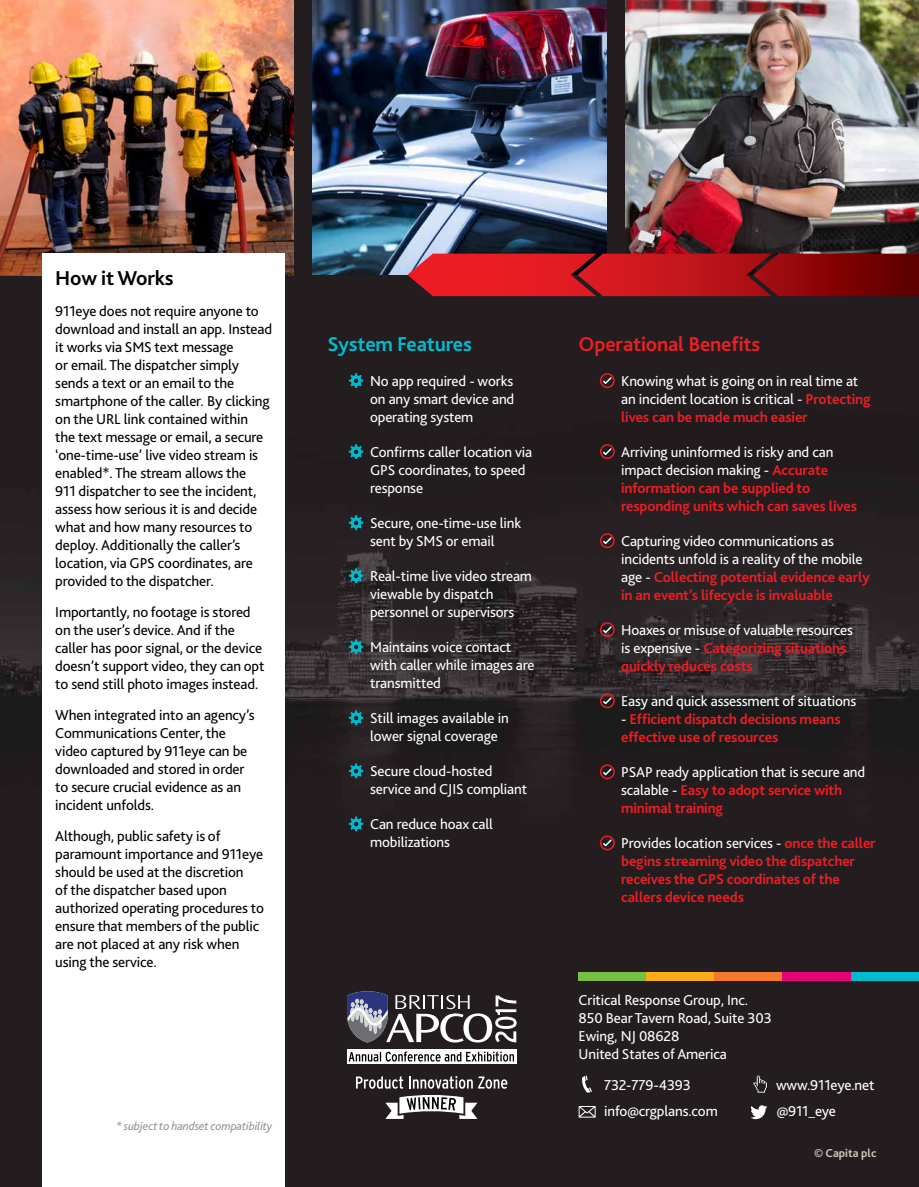
<style>
.page{position:relative;width:919px;height:1187px;background:#fff}
.page>*{position:absolute;margin:0;border:0;box-sizing:border-box;transform-origin:0 0}
.t1{font:700 21px "Bliss 2";letter-spacing:-.01em;color:#ed1d24}
.t2{font:700 21px "Bliss 2";letter-spacing:-.01em;color:#00bbce}
.t3{font:700 21px "Bliss 2";letter-spacing:-.01em;color:#000}
.t4{font:15px/18px "Bliss 2";letter-spacing:-.01em;color:#fff}
.t5{font:15px/18px "Bliss 2";letter-spacing:-.01em;color:#000}
.t6{font:700 15px/18px "Bliss 2";letter-spacing:-.01em;color:#ed1d24}
.t7{font:italic 12px "Bliss 2";letter-spacing:-.01em;color:#8d978e}
.t8{font:700 12px "Bliss 2";color:#d0c7bd}
.s1{font-weight:700;color:#ed1d24}
.s2{font-weight:400;color:#fff}
</style>
<div class="page">
<img style="left:0;top:0;width:918px;height:1186px">
<img style="left:313px;top:0;width:293px;height:275px">
<img style="left:0;top:0;width:293px;height:275px">
<img style="left:625px;top:0;width:293px;height:253px">
<svg style="left:349px;top:373px;width:14px;height:15px"></svg>
<svg style="left:349px;top:444px;width:14px;height:15px"></svg>
<svg style="left:349px;top:515px;width:14px;height:15px"></svg>
<svg style="left:349px;top:568px;width:14px;height:15px"></svg>
<svg style="left:349px;top:639px;width:14px;height:15px"></svg>
<svg style="left:349px;top:710px;width:14px;height:15px"></svg>
<svg style="left:349px;top:763px;width:14px;height:15px"></svg>
<svg style="left:349px;top:816px;width:14px;height:15px"></svg>
<svg style="left:582px;top:1075px;width:10px;height:17px"></svg>
<svg style="left:753px;top:1075px;width:13px;height:17px"></svg>
<svg style="left:578px;top:1105px;width:17px;height:12px"></svg>
<svg style="left:750px;top:1105px;width:17px;height:13px"></svg>
<div style="left:850px;top:971px;width:68px;height:9px;background:#00bbce"></div>
<div style="left:578px;top:971px;width:68px;height:9px;background:#75c044"></div>
<div style="left:646px;top:971px;width:68px;height:9px;background:#fbab18"></div>
<div style="left:714px;top:971px;width:68px;height:9px;background:#f4792d"></div>
<div style="left:782px;top:971px;width:68px;height:9px;background:#e40375"></div>
<svg style="left:347px;top:1049px;width:169px;height:15px"></svg>
<hr style="left:347px;top:1045px;width:169px;height:2px;background:#222124">
<svg style="left:348px;top:1051px;width:166px;height:10px"></svg>
<svg style="left:356px;top:1075px;width:47px;height:13px"></svg>
<svg style="left:409px;top:1075px;width:98px;height:13px"></svg>
<svg style="left:347px;top:991px;width:169px;height:51px"></svg>
<svg style="left:385px;top:1094px;width:92px;height:24px"></svg>
<div style="left:43px;top:253px;width:242px;height:933px;background:#fff"></div>
<svg style="left:600px;top:373px;width:14px;height:15px"></svg>
<svg style="left:600px;top:444px;width:14px;height:15px"></svg>
<svg style="left:600px;top:533px;width:14px;height:15px"></svg>
<svg style="left:600px;top:622px;width:14px;height:15px"></svg>
<svg style="left:600px;top:693px;width:14px;height:15px"></svg>
<svg style="left:600px;top:764px;width:14px;height:15px"></svg>
<svg style="left:600px;top:835px;width:14px;height:15px"></svg>
<svg style="left:407px;top:253px;width:511px;height:43px;background:#b3141a"></svg>
<h1 class="t3" style="left:55px;top:265px;width:120px">How it Works</h1>
<p class="t5" style="left:55px;top:302px;width:218px">911eye does not require anyone to download and install an app. Instead it works via SMS text message<br>or email. The dispatcher simply sends a text or an email to the smartphone of the caller. By clicking on the URL link contained within<br>the text message or email, a secure ‘one-time-use’ live video stream is enabled*. The stream allows the<br>911 dispatcher to see the incident, assess how serious it is and decide what and how many resources to deploy. Additionally the caller’s location, via GPS coordinates, are provided to the dispatcher.</p>
<p class="t5" style="left:55px;top:602px;width:211px">Importantly, no footage is stored on the user’s device. And if the caller has poor signal, or the device doesn’t support video, they can opt to send still photo images instead.</p>
<p class="t5" style="left:55px;top:705px;width:201px">When integrated into an agency’s<br>Communications Center, the video captured by 911eye can be downloaded and stored in order to secure crucial evidence as an incident unfolds.</p>
<p class="t5" style="left:55px;top:826px;width:210px">Although, public safety is of paramount importance and 911eye should be used at the discretion<br>of the dispatcher based upon authorized operating procedures to ensure that members of the public are not placed at any risk when using the service.</p>
<p class="t7" style="left:116px;top:1118px;width:158px">* subject to handset compatibility</p>
<h1 class="t2" style="left:327px;top:331px;width:146px">System Features</h1>
<p class="t4" style="left:370px;top:371px;width:146px;text-align:justify">No app required - works on any smart device and operating system</p>
<p class="t4" style="left:370px;top:442px;width:163px">Confirms caller location via<br>GPS coordinates, to speed response</p>
<p class="t4" style="left:370px;top:513px;width:153px">Secure, one-time-use link sent by SMS or email</p>
<p class="t4" style="left:370px;top:566px;width:163px">Real-time live video stream viewable by dispatch personnel or supervisors</p>
<p class="t4" style="left:370px;top:637px;width:166px">Maintains voice contact with caller while images are transmitted</p>
<p class="t4" style="left:370px;top:708px;width:140px">Still images available in lower signal coverage</p>
<p class="t4" style="left:370px;top:761px;width:158px">Secure cloud-hosted service and CJIS compliant</p>
<p class="t4" style="left:370px;top:814px;width:124px">Can reduce hoax call mobilizations</p>
<h1 class="t1" style="left:578px;top:331px;width:183px">Operational Benefits</h1>
<p class="t4" style="left:621px;top:371px;width:251px">Knowing what is going on in real time at an incident location is critical - <span class="s1">Protecting lives can be made much easier</span></p>
<p class="t6" style="left:621px;top:442px;width:237px"><span class="s2">Arriving uninformed is risky and can impact decision making -</span> Accurate information can be supplied to responding units which can saves lives</p>
<p class="t4" style="left:621px;top:531px;width:250px">Capturing video communications as incidents unfold is a reality of the mobile age - <span class="s1">Collecting potential evidence early in an event’s lifecycle is invaluable</span></p>
<p class="t4" style="left:621px;top:620px;width:233px">Hoaxes or misuse of valuable resources is expensive - <span class="s1">Categorizing situations quickly reduces costs</span></p>
<p class="t4" style="left:621px;top:691px;width:237px">Easy and quick assessment of situations</p>
<p class="t6" style="left:621px;top:709px;width:221px"><span class="s2">-</span> Efficient dispatch decisions means effective use of resources</p>
<p class="t4" style="left:621px;top:762px;width:245px">PSAP ready application that is secure and scalable - <span class="s1">Easy to adopt service with minimal training</span></p>
<p class="t6" style="left:621px;top:833px;width:256px"><span class="s2">Provides location services -</span> once the caller begins streaming video the dispatcher receives the GPS coordinates of the callers device needs</p>
<p class="t4" style="left:578px;top:990px;width:195px">Critical Response Group, Inc.<br>850 Bear Tavern Road, Suite 303<br>Ewing, NJ 08628<br>United States of America</p>
<p class="t4" style="left:604px;top:1075px;width:88px">732-779-4393</p>
<p class="t4" style="left:776px;top:1075px;width:100px">www.911eye.net</p>
<p class="t4" style="left:604px;top:1101px;width:115px">info@crgplans.com</p>
<p class="t4" style="left:776px;top:1101px;width:61px">@911_eye</p>
<p class="t8" style="left:814px;top:1145px;width:64px">© Capita plc</p>
</div>
